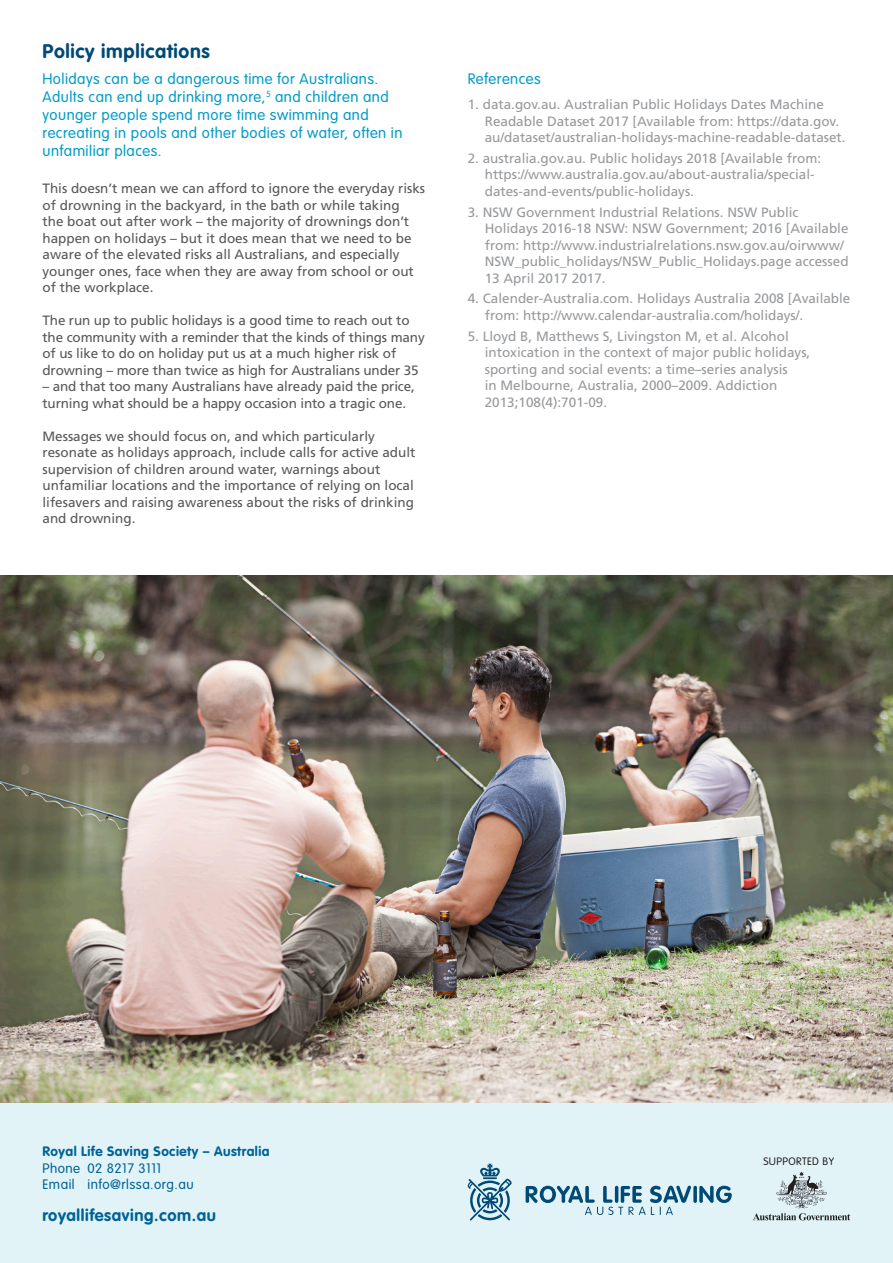
<style>
.page{position:relative;width:893px;height:1263px;background:#fff}
.page>*{position:absolute;margin:0;border:0;box-sizing:border-box;transform-origin:0 0}
.Paragraph_Style_3{font:700 19.5px "VAG Rounded";letter-spacing:.035em;color:#004a75}
.Body{font:700 16.5px "VAG Rounded";letter-spacing:.035em;color:#006295}
.Body_Heading{font:300 15px/18px "VAG Rounded";letter-spacing:.03em;color:#029bc7}
.Body-2{font:13.5px/16.5px "Frutiger";color:#57585a}
.bullet_number{font:13.5px/16.5px "Frutiger";color:#97999c}
.Body-3{font:300 13.5px "VAG Rounded";letter-spacing:.035em;color:#006295}
.Body-4{font:700 13.5px "VAG Rounded";letter-spacing:.035em;color:#006295}
.Heading{font:300 10.65px "VAG Rounded";letter-spacing:.04em;color:#231f20}
</style>
<div class="page">
<div style="left:0;top:1101px;width:893px;height:162px;background:#e2f3f8"></div>
<img style="left:0;top:575px;width:893px;height:528px">
<svg style="left:753px;top:1171px;width:97px;height:49px"></svg>
<svg style="left:693px;top:1186px;width:4px;height:17px"></svg>
<svg style="left:699px;top:1186px;width:33px;height:17px"></svg>
<svg style="left:468px;top:1164px;width:44px;height:56px"></svg>
<svg style="left:526px;top:1186px;width:165px;height:29px"></svg>
<p class="Paragraph_Style_3" style="left:43px;top:39px;width:169px">Policy implications</p>
<p class="Body_Heading" style="left:43px;top:70px;width:362px">Holidays can be a dangerous time for Australians.<br>Adults can end up drinking more,<sup>5</sup> and children and younger people spend more time swimming and recreating in pools and other bodies of water, often in unfamiliar places.</p>
<p class="Body-2" style="left:43px;top:180px;width:384px">This doesn’t mean we can afford to ignore the everyday risks of drowning in the backyard, in the bath or while taking<br>the boat out after work – the majority of drownings don’t happen on holidays – but it does mean that we need to be aware of the elevated risks all Australians, and especially younger ones, face when they are away from school or out of the workplace.</p>
<p class="Body-2" style="left:43px;top:312px;width:384px">The run up to public holidays is a good time to reach out to the community with a reminder that the kinds of things many of us like to do on holiday put us at a much higher risk of drowning – more than twice as high for Australians under 35</p>
<p class="Body-2" style="left:43px;top:378px;width:374px">– and that too many Australians have already paid the price, turning what should be a happy occasion into a tragic one.</p>
<p class="Body-2" style="left:43px;top:428px;width:374px">Messages we should focus on, and which particularly resonate as holidays approach, include calls for active adult supervision of children around water, warnings about unfamiliar locations and the importance of relying on local lifesavers and raising awareness about the risks of drinking and drowning.</p>
<p class="Body_Heading" style="left:468px;top:70px;width:75px">References</p>
<p class="bullet_number" style="left:485px;top:96px;width:362px;text-indent:-17px">1. data.gov.au. Australian Public Holidays Dates Machine<br>Readable Dataset 2017 [Available from: https://data.gov. au/dataset/australian-holidays-machine-readable-dataset.</p>
<p class="bullet_number" style="left:485px;top:150px;width:338px;text-indent:-17px">2. australia.gov.au. Public holidays 2018 [Available from: https://www.australia.gov.au/about-australia/special&shy;dates-and-events/public-holidays.</p>
<p class="bullet_number" style="left:485px;top:204px;width:365px;text-indent:-17px">3. NSW Government Industrial Relations. NSW Public Holidays 2016-18 NSW: NSW Government; 2016 [Available from: http://www.industrialrelations.nsw.gov.au/oirwww/ NSW_public_holidays/NSW_Public_Holidays.page accessed 13 April 2017 2017.</p>
<p class="bullet_number" style="left:485px;top:290px;width:367px;text-indent:-17px">4. Calender-Australia.com. Holidays Australia 2008 [Available from: http://www.calendar-australia.com/holidays/.</p>
<p class="bullet_number" style="left:485px;top:328px;width:327px;text-indent:-17px">5. Lloyd B, Matthews S, Livingston M, et al. Alcohol intoxication in the context of major public holidays, sporting and social events: a time–series analysis<br>in Melbourne, Australia, 2000–2009. Addiction 2013;108(4):701-09.</p>
<p class="Body-4" style="left:43px;top:1144px;width:229px">Royal Life Saving Society – Australia</p>
<p class="Body-3" style="left:43px;top:1160px;width:120px">Phone 02 8217 3111</p>
<p class="Body-3" style="left:43px;top:1177px;width:153px">Email info@rlssa.org.au</p>
<p class="Body" style="left:43px;top:1205px;width:175px">royallifesaving.com.au</p>
<p class="Heading" style="left:763px;top:1155px;width:72px">SUPPORTED BY</p>
</div>
